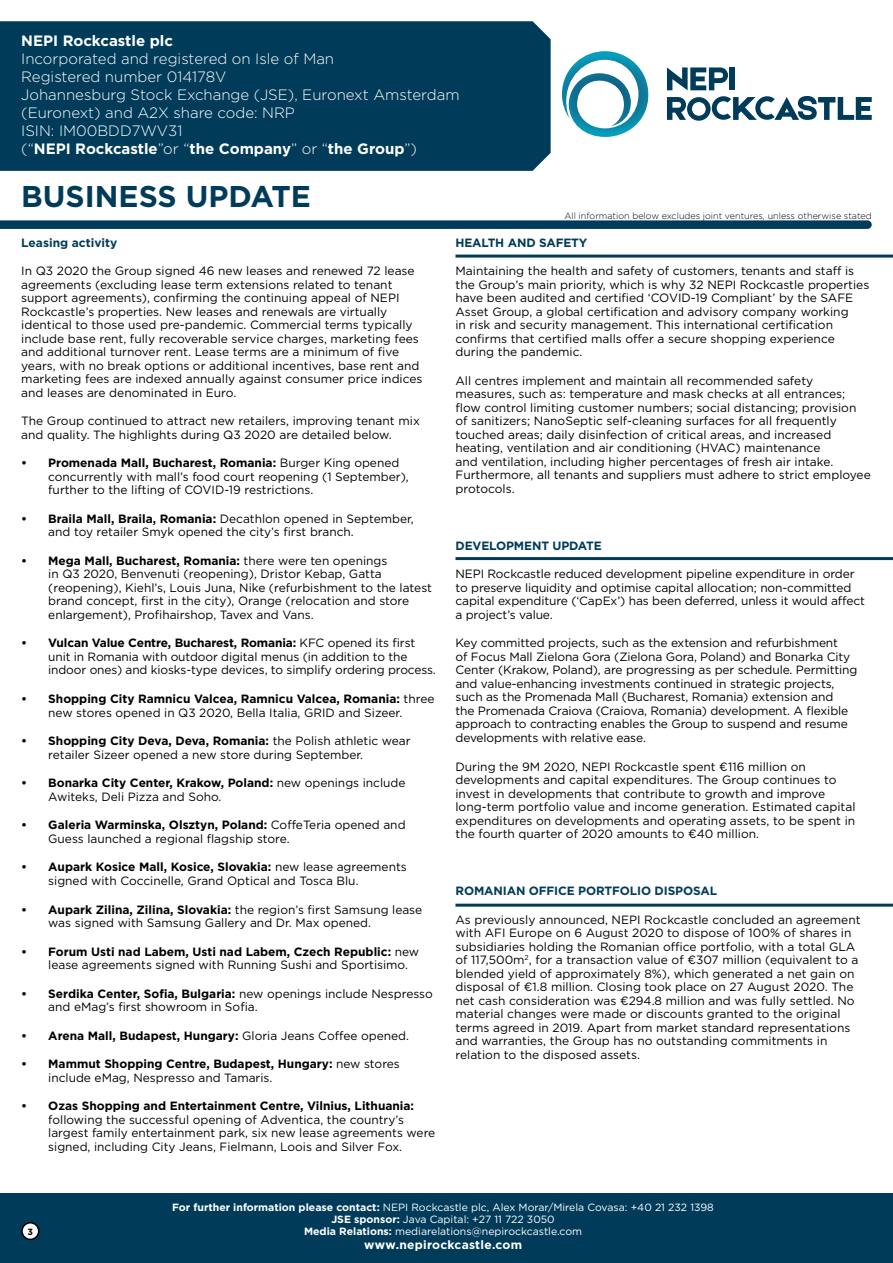
<style>
.page{position:relative;width:893px;height:1263px;background:#fff}
.page>*{position:absolute;margin:0;border:0;box-sizing:border-box;transform-origin:0 0}
.t1{font:700 30px "Gotham";color:#003c5a}
.t2{font:300 15px/18px "Gotham";color:#fff}
.t3{font:700 15px "Gotham";color:#fff}
.t4{font:12px/13.5px "Gotham";color:#000}
.t5{font:700 12px "Gotham";color:#000}
.t6{font:700 12px "Gotham";letter-spacing:-.01em;color:#003c5a}
.t7{font:700 12px "Gotham";letter-spacing:.02em;color:#fff}
.t8{font:10.5px/12px "Gotham";color:#fff;text-align:center}
.t9{font:300 9px "Gotham";color:#000}
.t10{font:700 9px "Gotham";color:#000}
.s1{font-weight:700}
.s2{font-weight:400}
</style>
<div class="page">
<svg style="left:0;top:220px;width:872px;height:9px;background:#0e4663"></svg>
<svg style="left:562px;top:51px;width:86px;height:86px"></svg>
<svg style="left:667px;top:67px;width:61px;height:23px"></svg>
<div style="left:729px;top:67px;width:6px;height:23px;background:#013b5a"></div>
<svg style="left:667px;top:96px;width:205px;height:25px"></svg>
<div style="left:0;top:1193px;width:893px;height:70px;background:#003c5a"></div>
<div style="left:0;top:21px;width:551px;height:150px;background:#003c5a"></div>
<hr style="left:455px;top:557px;width:438px;height:3px;background:#003c5a">
<hr style="left:455px;top:904px;width:438px;height:3px;background:#003c5a">
<hr style="left:455px;top:255px;width:438px;height:3px;background:#003c5a">
<div style="left:22px;top:1223px;width:17px;height:16px;background:#fff;border-radius:50%"></div>
<div style="left:21px;top:1222px;width:18px;height:18px;border:2px solid #000;border-radius:50%"></div>
<p class="t3" style="left:21px;top:31px;width:153px">NEPI Rockcastle plc</p>
<p class="t2" style="left:21px;top:49px;width:440px">Incorporated and registered on Isle of Man<br>Registered number 014178V<br>Johannesburg Stock Exchange (JSE), Euronext Amsterdam (Euronext) and A2X share code: NRP<br>ISIN: IM00BDD7WV31<br>(“<span class="s1">NEPI Rockcastle</span>”or “<span class="s1">the Company</span>” or “<span class="s1">the Group</span>”)</p>
<h1 class="t1" style="left:21px;top:177px;width:291px">BUSINESS UPDATE</h1>
<p class="t6" style="left:21px;top:234px;width:98px">Leasing activity</p>
<p class="t4" style="left:21px;top:264px;width:403px">In Q3 2020 the Group signed 46 new leases and renewed 72 lease agreements (excluding lease term extensions related to tenant support agreements), confirming the continuing appeal of NEPI Rockcastle’s properties. New leases and renewals are virtually identical to those used pre-pandemic. Commercial terms typically include base rent, fully recoverable service charges, marketing fees and additional turnover rent. Lease terms are a minimum of five years, with no break options or additional incentives, base rent and marketing fees are indexed annually against consumer price indices and leases are denominated in Euro.</p>
<p class="t4" style="left:21px;top:414px;width:400px">The Group continued to attract new retailers, improving tenant mix and quality. The highlights during Q3 2020 are detailed below.</p>
<p class="t4" style="left:48px;top:456px;width:362px;text-indent:-27px"><span class="s1">• Promenada Mall, Bucharest, Romania:</span> Burger King opened concurrently with mall’s food court reopening (1 September), further to the lifting of COVID-19 restrictions.</p>
<p class="t4" style="left:48px;top:511px;width:367px;text-indent:-27px"><span class="s1">• Braila Mall, Braila, Romania:</span> Decathlon opened in September, and toy retailer Smyk opened the city’s first branch.</p>
<p class="t4" style="left:48px;top:554px;width:385px;text-indent:-27px"><span class="s1">• Mega Mall, Bucharest, Romania:</span> there were ten openings<br>in Q3 2020, Benvenuti (reopening), Dristor Kebap, Gatta (reopening), Kiehl’s, Louis Juna, Nike (refurbishment to the latest brand concept, first in the city), Orange (relocation and store enlargement), Profihairshop, Tavex and Vans.</p>
<p class="t4" style="left:48px;top:636px;width:389px;text-indent:-27px"><span class="s1">• Vulcan Value Centre, Bucharest, Romania:</span> KFC opened its first unit in Romania with outdoor digital menus (in addition to the indoor ones) and kiosks-type devices, to simplify ordering process.</p>
<p class="t4" style="left:21px;top:692px;width:415px;text-align:center"><span class="s1">• Shopping City Ramnicu Valcea, Ramnicu Valcea, Romania:</span> three new stores opened in Q3 2020, Bella Italia, GRID and Sizeer.</p>
<p class="t4" style="left:48px;top:734px;width:364px;text-indent:-27px"><span class="s1">• Shopping City Deva, Deva, Romania:</span> the Polish athletic wear retailer Sizeer opened a new store during September.</p>
<p class="t4" style="left:48px;top:776px;width:359px;text-indent:-27px"><span class="s1">• Bonarka City Center, Krakow, Poland:</span> new openings include<br>Awiteks, Deli Pizza and Soho.</p>
<p class="t4" style="left:48px;top:818px;width:359px;text-indent:-27px"><span class="s1">• Galeria Warminska, Olsztyn, Poland:</span> CoffeTeria opened and<br>Guess launched a regional flagship store.</p>
<p class="t4" style="left:48px;top:860px;width:360px;text-indent:-27px"><span class="s1">• Aupark Kosice Mall, Kosice, Slovakia:</span> new lease agreements signed with Coccinelle, Grand Optical and Tosca Blu.</p>
<p class="t4" style="left:48px;top:902px;width:376px;text-indent:-27px"><span class="s1">• Aupark Zilina, Zilina, Slovakia:</span> the region’s first Samsung lease was signed with Samsung Gallery and Dr. Max opened.</p>
<p class="t4" style="left:48px;top:944px;width:372px;text-indent:-27px"><span class="s1">• Forum Usti nad Labem, Usti nad Labem, Czech Republic:</span> new lease agreements signed with Running Sushi and Sportisimo.</p>
<p class="t4" style="left:48px;top:986px;width:386px;text-indent:-27px"><span class="s1">• Serdika Center, Sofia, Bulgaria:</span> new openings include Nespresso and eMag’s first showroom in Sofia.</p>
<p class="t5" style="left:21px;top:1027px;width:389px">• Arena Mall, Budapest, Hungary: <span class="s2">Gloria Jeans Coffee opened.</span></p>
<p class="t4" style="left:48px;top:1057px;width:353px;text-indent:-27px"><span class="s1">• Mammut Shopping Centre, Budapest, Hungary:</span> new stores include eMag, Nespresso and Tamaris.</p>
<p class="t5" style="left:21px;top:1098px;width:394px">• Ozas Shopping and Entertainment Centre, Vilnius, Lithuania:</p>
<p class="t4" style="left:48px;top:1113px;width:389px">following the successful opening of Adventica, the country’s largest family entertainment park, six new lease agreements were signed, including City Jeans, Fielmann, Loois and Silver Fox.</p>
<p class="t9" style="left:564px;top:210px;width:309px">All information below excludes joint ventures, unless otherwise stated</p>
<p class="t6" style="left:455px;top:234px;width:133px">HEALTH AND SAFETY</p>
<p class="t4" style="left:455px;top:264px;width:415px">Maintaining the health and safety of customers, tenants and staff is the Group’s main priority, which is why 32 NEPI Rockcastle properties have been audited and certified ‘COVID-19 Compliant’ by the SAFE Asset Group, a global certification and advisory company working<br>in risk and security management. This international certification confirms that certified malls offer a secure shopping experience during the pandemic.</p>
<p class="t4" style="left:455px;top:373px;width:417px">All centres implement and maintain all recommended safety measures, such as: temperature and mask checks at all entrances; flow control limiting customer numbers; social distancing; provision of sanitizers; NanoSeptic self-cleaning surfaces for all frequently touched areas; daily disinfection of critical areas, and increased heating, ventilation and air conditioning (HVAC) maintenance<br>and ventilation, including higher percentages of fresh air intake.<br>Furthermore, all tenants and suppliers must adhere to strict employee protocols.</p>
<p class="t6" style="left:455px;top:538px;width:148px">DEVELOPMENT UPDATE</p>
<p class="t4" style="left:455px;top:567px;width:411px">NEPI Rockcastle reduced development pipeline expenditure in order to preserve liquidity and optimise capital allocation; non-committed capital expenditure (‘CapEx’) has been deferred, unless it would affect a project’s value.</p>
<p class="t4" style="left:455px;top:636px;width:404px">Key committed projects, such as the extension and refurbishment<br>of Focus Mall Zielona Gora (Zielona Gora, Poland) and Bonarka City Center (Krakow, Poland), are progressing as per schedule. Permitting and value-enhancing investments continued in strategic projects, such as the Promenada Mall (Bucharest, Romania) extension and<br>the Promenada Craiova (Craiova, Romania) development. A flexible approach to contracting enables the Group to suspend and resume developments with relative ease.</p>
<p class="t4" style="left:455px;top:759px;width:401px">During the 9M 2020, NEPI Rockcastle spent €116 million on developments and capital expenditures. The Group continues to invest in developments that contribute to growth and improve long-term portfolio value and income generation. Estimated capital expenditures on developments and operating assets, to be spent in the fourth quarter of 2020 amounts to €40 million.</p>
<p class="t6" style="left:455px;top:883px;width:263px">ROMANIAN OFFICE PORTFOLIO DISPOSAL</p>
<p class="t4" style="left:455px;top:912px;width:407px">As previously announced, NEPI Rockcastle concluded an agreement with AFI Europe on 6 August 2020 to dispose of 100% of shares in subsidiaries holding the Romanian office portfolio, with a total GLA of 117,500m<sup>2</sup>, for a transaction value of €307 million (equivalent to a blended yield of approximately 8%), which generated a net gain on disposal of €1.8 million. Closing took place on 27 August 2020. The net cash consideration was €294.8 million and was fully settled. No material changes were made or discounts granted to the original terms agreed in 2019. Apart from market standard representations and warranties, the Group has no outstanding commitments in relation to the disposed assets.</p>
<p class="t10" style="left:28px;top:1225px;width:7px">3</p>
<p class="t8" style="left:172px;top:1201px;width:543px"><span class="s1">For further information please contact:</span> NEPI Rockcastle plc, Alex Morar/Mirela Covasa: +40 21 232 1398<br><span class="s1">JSE sponsor:</span> Java Capital: +27 11 722 3050<br><span class="s1">Media Relations:</span> mediarelations@nepirockcastle.com</p>
<p class="t7" style="left:364px;top:1237px;width:160px">www.nepirockcastle.com</p>
</div>
